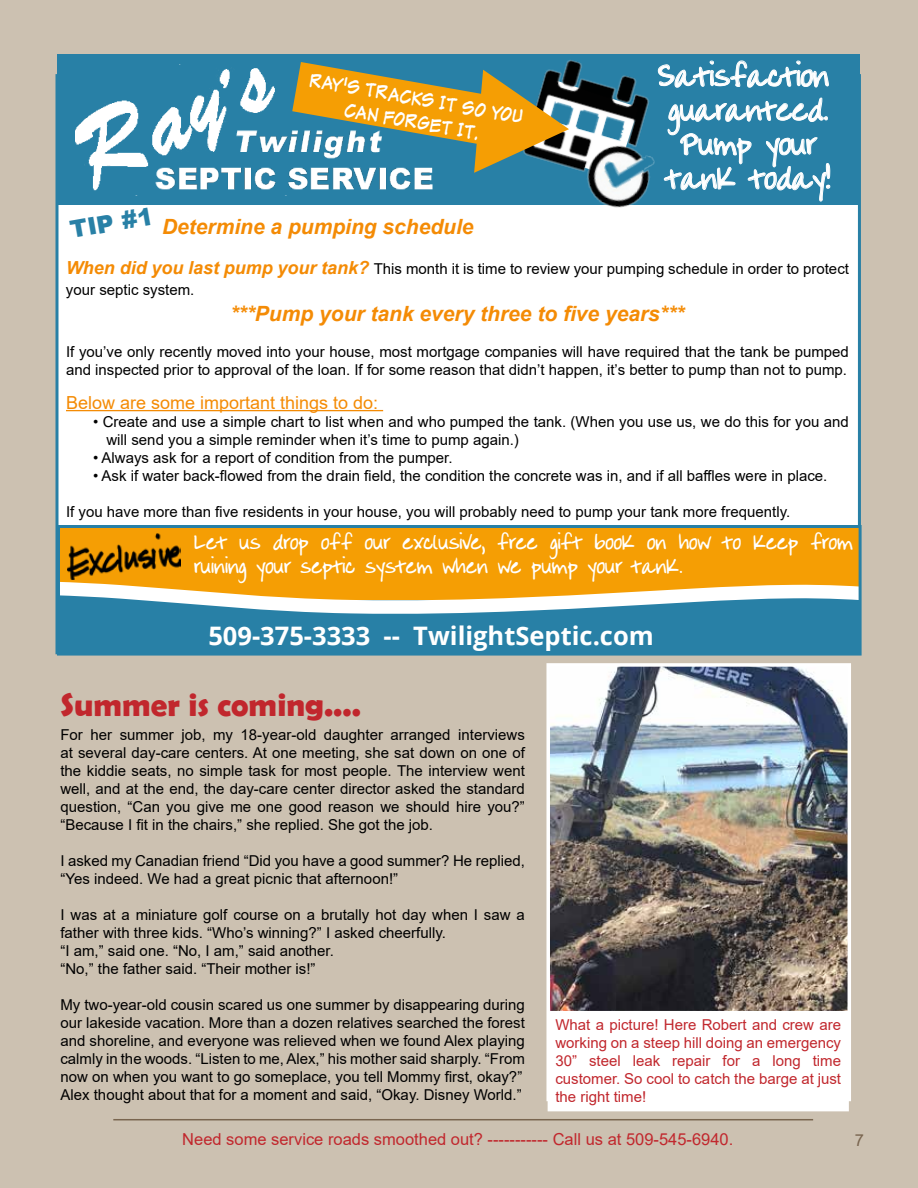
<style>
.page{position:relative;width:918px;height:1188px;background:#ccc1b1}
.page>*{position:absolute;margin:0;border:0;box-sizing:border-box;transform-origin:0 0}
.t1{font:700 33px "Berlin Sans FB Demi";color:#c1272d}
.t2{font:28.5px/34.2px "Becky";color:#fff;text-align:center}
.t3{font:700 25.5px "Open Sans";color:#fff}
.t4{font:900 24px "Arial";color:#2880a6}
.t5{font:italic 700 21px "Arial";color:#f48b05}
.t6{font:19.5px/23.4px "Becky";color:#fff}
.t7{font:19.5px/23.4px "Marker Man";color:#fff;text-align:center}
.t8{font:18px "Arial";color:#f48b05}
.t9{font:16.5px "Arial";color:#c1272d}
.t10{font:16.5px "Arial";color:#79654f}
.t11{font:15px/18px "Arial";color:#000}
.t12{font:15px/18px "Arial";color:#c1272d;text-align:justify}
.s1{font-weight:700;font-style:italic;font-size:18px;color:#f48b05}
</style>
<div class="page">
<div style="left:56px;top:74px;width:805px;height:580px;background:#fff;border:3px solid #2880a6"></div>
<hr style="left:113px;top:1119px;width:700px;height:1px;background:#79654f">
<div style="left:58px;top:526px;width:802px;height:84px;background:#f59e04"></div>
<div style="left:58px;top:600px;width:802px;height:54px;background:#2880a6"></div>
<svg style="left:61px;top:579px;width:797px;height:35px"></svg>
<div style="left:57px;top:525px;width:805px;height:131px;border:3px solid #2880a6"></div>
<div style="left:57px;top:54px;width:802px;height:150px;background:#2880a6"></div>
<img style="left:75px;top:64px;width:358px;height:127px">
<svg style="left:678px;top:60px;width:153px;height:142px"></svg>
<img style="left:68px;top:534px;width:112px;height:45px">
<hr style="left:66px;top:410px;width:317px;height:1px;background:#f48b05">
<img style="left:514px;top:60px;width:164px;height:148px">
<svg style="left:292px;top:62px;width:347px;height:116px"></svg>
<img style="left:551px;top:668px;width:295px;height:343px">
<div style="left:546px;top:663px;width:305px;height:438px;border:4px solid #fff"></div>
<div style="left:550px;top:1013px;width:297px;height:96px;background:#fff"></div>
<div style="left:548px;top:1011px;width:301px;height:100px;border:4px solid #fff"></div>
<h3 class="t7" style="left:312px;top:66px;width:217px;rotate:10deg">Ray’s tracks it so you can forget it.</h3>
<h2 class="t2" style="left:659px;top:59px;width:173px">Satisfaction guaranteed.<br>Pump your tank today!</h2>
<h3 class="t4" style="left:67px;top:213px;width:85px;rotate:-10deg">TIP #1</h3>
<h3 class="t5" style="left:162px;top:213px;width:313px">Determine a pumping schedule</h3>
<p class="t11" style="left:66px;top:258px;width:785px;line-height:21.6px"><span class="s1">When did you last pump your tank?</span> This month it is time to review your pumping schedule in order to protect your septic system.</p>
<h3 class="t5" style="left:230px;top:299px;width:455px">***Pump your tank every three to five years***</h3>
<p class="t11" style="left:66px;top:342px;width:784px">If you’ve only recently moved into your house, most mortgage companies will have required that the tank be pumped and inspected prior to approval of the loan. If for some reason that didn’t happen, it’s better to pump than not to pump.</p>
<p class="t8" style="left:66px;top:390px;width:314px">Below are some important things to do:</p>
<p class="t11" style="left:106px;top:412px;width:744px;text-indent:-14px">• Create and use a simple chart to list when and who pumped the tank. (When you use us, we do this for you and will send you a simple reminder when it’s time to pump again.)</p>
<p class="t11" style="left:93px;top:448px;width:361px">• Always ask for a report of condition from the pumper.</p>
<p class="t11" style="left:93px;top:466px;width:736px">• Ask if water back-flowed from the drain field, the condition the concrete was in, and if all baffles were in place.</p>
<p class="t11" style="left:66px;top:502px;width:726px">If you have more than five residents in your house, you will probably need to pump your tank more frequently.</p>
<h3 class="t6" style="left:194px;top:531px;width:660px">Let us drop off our exclusive, free gift book on how to keep from ruining your septic system when we pump your tank.</h3>
<h3 class="t3" style="left:208px;top:617px;width:447px">509-375-3333 -- TwilightSeptic.com</h3>
<h1 class="t1" style="left:60px;top:685px;width:302px">Summer is coming....</h1>
<p class="t11" style="left:60px;top:726px;width:466px;text-align:justify">For her summer job, my 18-year-old daughter arranged interviews at several day-care centers. At one meeting, she sat down on one of the kiddie seats, no simple task for most people. The interview went well, and at the end, the day-care center director asked the standard question, “Can you give me one good reason we should hire you?” “Because I fit in the chairs,” she replied. She got the job.</p>
<p class="t11" style="left:60px;top:852px;width:466px">I asked my Canadian friend “Did you have a good summer? He replied, “Yes indeed. We had a great picnic that afternoon!”</p>
<p class="t11" style="left:60px;top:906px;width:466px">I was at a miniature golf course on a brutally hot day when I saw a father with three kids. “Who’s winning?” I asked cheerfully.<br>“I am,” said one. “No, I am,” said another.<br>“No,” the father said. “Their mother is!”</p>
<p class="t11" style="left:60px;top:996px;width:466px">My two-year-old cousin scared us one summer by disappearing during our lakeside vacation. More than a dozen relatives searched the forest and shoreline, and everyone was relieved when we found Alex playing calmly in the woods. “Listen to me, Alex,” his mother said sharply. “From now on when you want to go someplace, you tell Mommy first, okay?” Alex thought about that for a moment and said, “Okay. Disney World.”</p>
<p class="t12" style="left:555px;top:1015px;width:287px">What a picture! Here Robert and crew are working on a steep hill doing an emergency 30” steel leak repair for a long time customer. So cool to catch the barge at just the right time!</p>
<p class="t9" style="left:182px;top:1128px;width:553px">Need some service roads smoothed out? ----------- Call us at 509-545-6940.</p>
<p class="t10" style="left:855px;top:1129px;width:11px">7</p>
</div>
